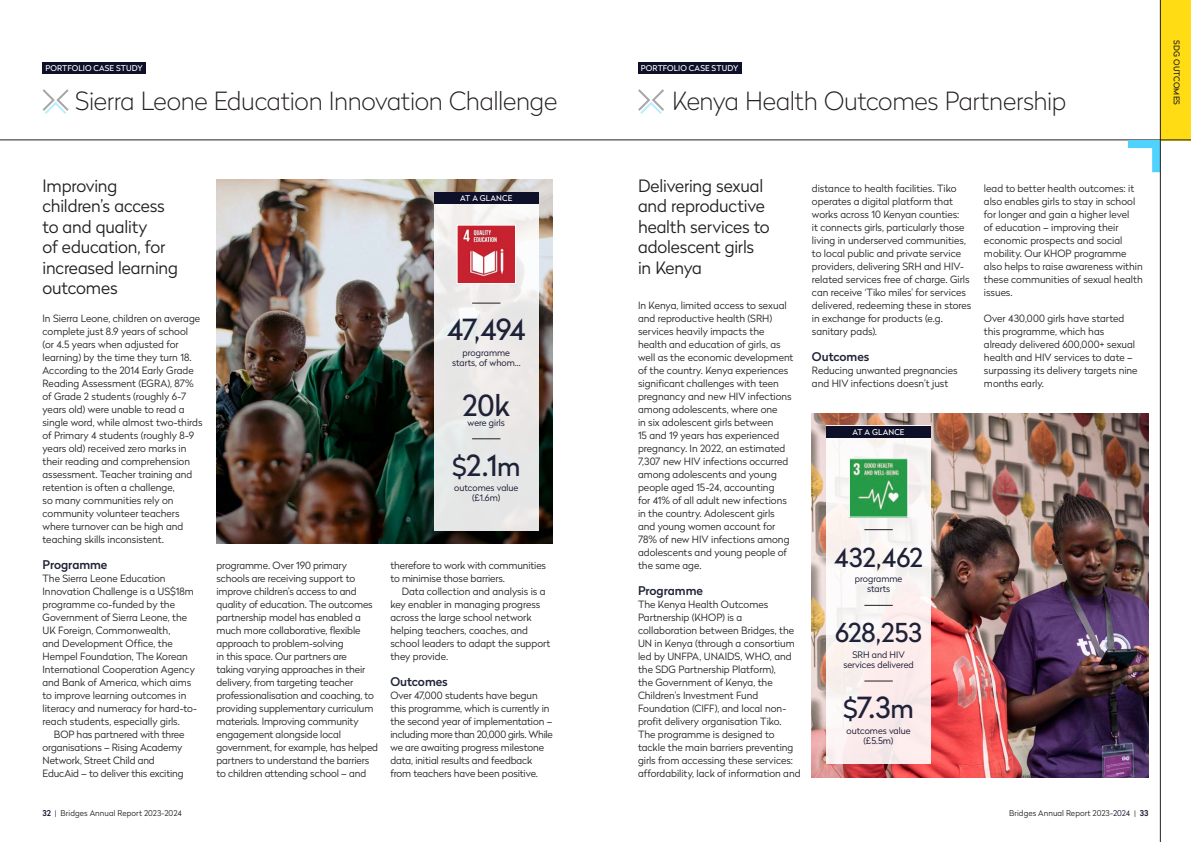
<style>
.page{position:relative;width:1191px;height:842px;background:#fff}
.page>*{position:absolute;margin:0;border:0;box-sizing:border-box;transform-origin:0 0}
.Blue_Subtitle_12pt{font:29px "Radikal";color:#1e2137}
.BODY_-_COPY{font:29px "Radikal";color:#1e2137}
.Blue_Subtitle_12pt-2{font:26px "Radikal";letter-spacing:-.005em;color:#1e2137}
.BODY_-_COPY-2{font:100 25px "Radikal";letter-spacing:-.015em;color:#231f20}
.BODY_-_COPY-3{font:300 17px/20.4px "Radikal";letter-spacing:-.01em;color:#231f20}
.Blue_Subtitle_12pt_-_Left{font:500 12px "Radikal";letter-spacing:-.005em;color:#1e2137}
.Blue_Subtitle_12pt_-_Left-2{font:300 10px/13px "Radikal";letter-spacing:-.005em;color:#231f20}
.BODY_-_COPY-4{font:300 10px/13px "Radikal";color:#231f20}
.BODY_-_COPY-5{font:300 9px/10px "Radikal";color:#0e0f28;text-align:center}
.t1{font:300 8px "Radikal";letter-spacing:.01em;color:#231f20}
.BODY_-_COPY-6{font:8px "Radikal";letter-spacing:.015em;color:#fff}
.BODY_-_COPY-7{font:8px "Radikal";letter-spacing:.02em;color:#231f20}
.s1{font-size:25px}
.s2{font-size:26px}
.s3{font-weight:500;color:#0e0f28}
.s4{color:#0e0f28}
</style>
<div class="page">
<div style="left:1160px;top:0;width:31px;height:140px;background:#ffdc13"></div>
<div style="left:43px;top:62px;width:103px;height:12px;background:#0e0f28"></div>
<img style="left:216px;top:180px;width:337px;height:363px">
<svg style="left:43px;top:89px;width:26px;height:25px"></svg>
<div style="left:638px;top:62px;width:103px;height:12px;background:#0e0f28"></div>
<svg style="left:638px;top:89px;width:26px;height:25px"></svg>
<hr style="left:0;top:140px;width:1191px;height:1px;background:#231f20">
<svg style="left:1128px;top:140px;width:32px;height:32px"></svg>
<img style="left:812px;top:413px;width:336px;height:364px">
<div style="left:434px;top:192px;width:105px;height:338px;background:linear-gradient(to bottom,#f4f2f1,#e2e4e3)"></div>
<img style="left:459px;top:227px;width:55px;height:55px">
<div style="left:457px;top:225px;width:59px;height:59px;border:1px solid #fff"></div>
<svg style="left:472px;top:303px;width:28px;height:1px"></svg>
<svg style="left:472px;top:439px;width:28px;height:1px"></svg>
<div style="left:434px;top:192px;width:104px;height:12px;background:#0e0f28"></div>
<div style="left:826px;top:426px;width:105px;height:338px;background:#fcf1ef"></div>
<img style="left:851px;top:460px;width:55px;height:55px">
<div style="left:849px;top:458px;width:59px;height:59px;border:1px solid #fff"></div>
<div style="left:826px;top:426px;width:105px;height:12px;background:#0e0f28"></div>
<hr style="left:1160px;top:0;width:1px;height:842px;background:#231f20">
<svg style="left:864px;top:529px;width:28px;height:1px"></svg>
<svg style="left:864px;top:605px;width:28px;height:1px"></svg>
<svg style="left:864px;top:681px;width:28px;height:1px"></svg>
<p class="BODY_-_COPY-6" style="left:45px;top:63px;width:99px">PORTFOLIO CASE STUDY</p>
<p class="BODY_-_COPY-2" style="left:75px;top:84px;width:483px">Sierra Leone Education Innovation Challenge</p>
<p class="BODY_-_COPY-6" style="left:641px;top:63px;width:99px">PORTFOLIO CASE STUDY</p>
<p class="BODY_-_COPY-2" style="left:672px;top:84px;width:396px">Kenya Health Outcomes Partnership</p>
<p class="BODY_-_COPY-3" style="left:43px;top:175px;width:137px">Improving children’s access to and quality<br>of education, for increased learning outcomes</p>
<p class="BODY_-_COPY-3" style="left:638px;top:175px;width:133px">Delivering sexual and reproductive health services to adolescent girls in Kenya</p>
<p class="BODY_-_COPY-6" style="left:460px;top:193px;width:53px">AT A GLANCE</p>
<p class="Blue_Subtitle_12pt_-_Left-2" style="left:984px;top:181px;width:160px">lead to better health outcomes: it also enables girls to stay in school for longer and gain a higher level<br>of education – improving their economic prospects and social mobility. Our KHOP programme also helps to raise awareness within these communities of sexual health issues.</p>
<p class="Blue_Subtitle_12pt_-_Left-2" style="left:984px;top:311px;width:155px">Over 430,000 girls have started this programme, which has already delivered 600,000+ sexual health and HIV services to date – surpassing its delivery targets nine months early.</p>
<p class="BODY_-_COPY-6" style="left:852px;top:426px;width:53px">AT A GLANCE</p>
<p class="Blue_Subtitle_12pt_-_Left-2" style="left:812px;top:181px;width:161px">distance to health facilities. Tiko operates a digital platform that works across 10 Kenyan counties:<br>it connects girls, particularly those living in underserved communities, to local public and private service providers, delivering SRH and HIV&shy;related services free of charge. Girls can receive ‘Tiko miles’ for services delivered, redeeming these in stores in exchange for products (e.g. sanitary pads).</p>
<p class="Blue_Subtitle_12pt_-_Left" style="left:812px;top:348px;width:59px">Outcomes</p>
<p class="Blue_Subtitle_12pt_-_Left-2" style="left:812px;top:363px;width:147px">Reducing unwanted pregnancies and HIV infections doesn’t just</p>
<p class="Blue_Subtitle_12pt_-_Left-2" style="left:638px;top:298px;width:157px">In Kenya, limited access to sexual and reproductive health (SRH) services heavily impacts the health and education of girls, as well as the economic development of the country. Kenya experiences significant challenges with teen pregnancy and new HIV infections among adolescents, where one<br>in six adolescent girls between<br>15 and 19 years has experienced pregnancy. In 2022, an estimated<br>7,307 new HIV infections occurred among adolescents and young people aged 15-24, accounting<br>for 41% of all adult new infections in the country. Adolescent girls and young women account for<br>78% of new HIV infections among adolescents and young people of the same age.</p>
<p class="Blue_Subtitle_12pt_-_Left" style="left:638px;top:582px;width:66px">Programme</p>
<p class="Blue_Subtitle_12pt_-_Left-2" style="left:638px;top:597px;width:164px">The Kenya Health Outcomes<br>Partnership (KHOP) is a collaboration between Bridges, the<br>UN in Kenya (through a consortium led by UNFPA, UNAIDS, WHO, and the SDG Partnership Platform),<br>the Government of Kenya, the<br>Children’s Investment Fund<br>Foundation (CIFF), and local non&shy;profit delivery organisation Tiko.<br>The programme is designed to tackle the main barriers preventing girls from accessing these services: affordability, lack of information and</p>
<p class="BODY_-_COPY-4" style="left:43px;top:311px;width:161px">In Sierra Leone, children on average complete just 8.9 years of school<br>(or 4.5 years when adjusted for learning) by the time they turn 18.<br>According to the 2014 Early Grade<br>Reading Assessment (EGRA), 87% of Grade 2 students (roughly 6-7 years old) were unable to read a single word, while almost two-thirds of Primary 4 students (roughly 8-9 years old) received zero marks in their reading and comprehension assessment. Teacher training and retention is often a challenge,<br>so many communities rely on community volunteer teachers where turnover can be high and teaching skills inconsistent.</p>
<p class="Blue_Subtitle_12pt_-_Left" style="left:43px;top:556px;width:66px">Programme</p>
<p class="Blue_Subtitle_12pt_-_Left-2" style="left:43px;top:571px;width:156px">The Sierra Leone Education<br>Innovation Challenge is a US$18m programme co-funded by the<br>Government of Sierra Leone, the<br>UK Foreign, Commonwealth,<br>and Development Office, the<br>Hempel Foundation, The Korean<br>International Cooperation Agency and Bank of America, which aims to improve learning outcomes in literacy and numeracy for hard-to&shy;reach students, especially girls.</p>
<p class="Blue_Subtitle_12pt_-_Left-2" style="left:43px;top:727px;width:144px;text-indent:11px">BOP has partnered with three organisations – Rising Academy<br>Network, Street Child and<br>EducAid – to deliver this exciting</p>
<p class="Blue_Subtitle_12pt" style="left:447px;top:309px;width:80px">47,494</p>
<p class="BODY_-_COPY-5" style="left:452px;top:347px;width:70px">programme starts, of whom...</p>
<p class="BODY_-_COPY" style="left:462px;top:385px;width:49px">20k</p>
<p class="BODY_-_COPY-5" style="left:467px;top:417px;width:39px">were girls</p>
<p class="Blue_Subtitle_12pt" style="left:452px;top:445px;width:70px"><span class="s1">$</span>2.1<span class="s2">m</span></p>
<p class="BODY_-_COPY-5" style="left:454px;top:483px;width:66px">outcomes value (£1.6m)</p>
<p class="Blue_Subtitle_12pt-2" style="left:834px;top:539px;width:90px">432,462</p>
<p class="BODY_-_COPY-5" style="left:855px;top:574px;width:49px">programme starts</p>
<p class="Blue_Subtitle_12pt-2" style="left:835px;top:614px;width:88px">628,253</p>
<p class="BODY_-_COPY-5" style="left:843px;top:649px;width:72px">SRH and HIV services delivered</p>
<p class="Blue_Subtitle_12pt" style="left:843px;top:687px;width:72px"><span class="s1">$</span>7.3<span class="s2">m</span></p>
<p class="BODY_-_COPY-5" style="left:846px;top:725px;width:66px">outcomes value (£5.5m)</p>
<p class="Blue_Subtitle_12pt_-_Left-2" style="left:390px;top:558px;width:157px">therefore to work with communities to minimise those barriers.</p>
<p class="Blue_Subtitle_12pt_-_Left-2" style="left:390px;top:584px;width:161px;text-indent:11px">Data collection and analysis is a key enabler in managing progress across the large school network helping teachers, coaches, and school leaders to adapt the support they provide.</p>
<p class="Blue_Subtitle_12pt_-_Left" style="left:390px;top:673px;width:59px">Outcomes</p>
<p class="Blue_Subtitle_12pt_-_Left-2" style="left:390px;top:688px;width:164px">Over 47,000 students have begun this programme, which is currently in the second year of implementation – including more than 20,000 girls. While we are awaiting progress milestone data, initial results and feedback from teachers have been positive.</p>
<p class="Blue_Subtitle_12pt_-_Left-2" style="left:216px;top:558px;width:163px">programme. Over 190 primary schools are receiving support to improve children’s access to and quality of education. The outcomes partnership model has enabled a much more collaborative, flexible approach to problem-solving<br>in this space. Our partners are<br>taking varying approaches in their delivery, from targeting teacher professionalisation and coaching, to providing supplementary curriculum materials. Improving community engagement alongside local government, for example, has helped partners to understand the barriers to children attending school – and</p>
<p class="t1" style="left:43px;top:808px;width:141px"><span class="s3">32</span> | Bridges Annual Report 2023-2024</p>
<p class="t1" style="left:1009px;top:808px;width:141px">Bridges Annual Report 2023<span class="s4">-2024</span> | <span class="s3">33</span></p>
<p class="BODY_-_COPY-7" style="left:1182px;top:40px;width:67px;rotate:90deg">SDG OUTCOMES</p>
</div>
